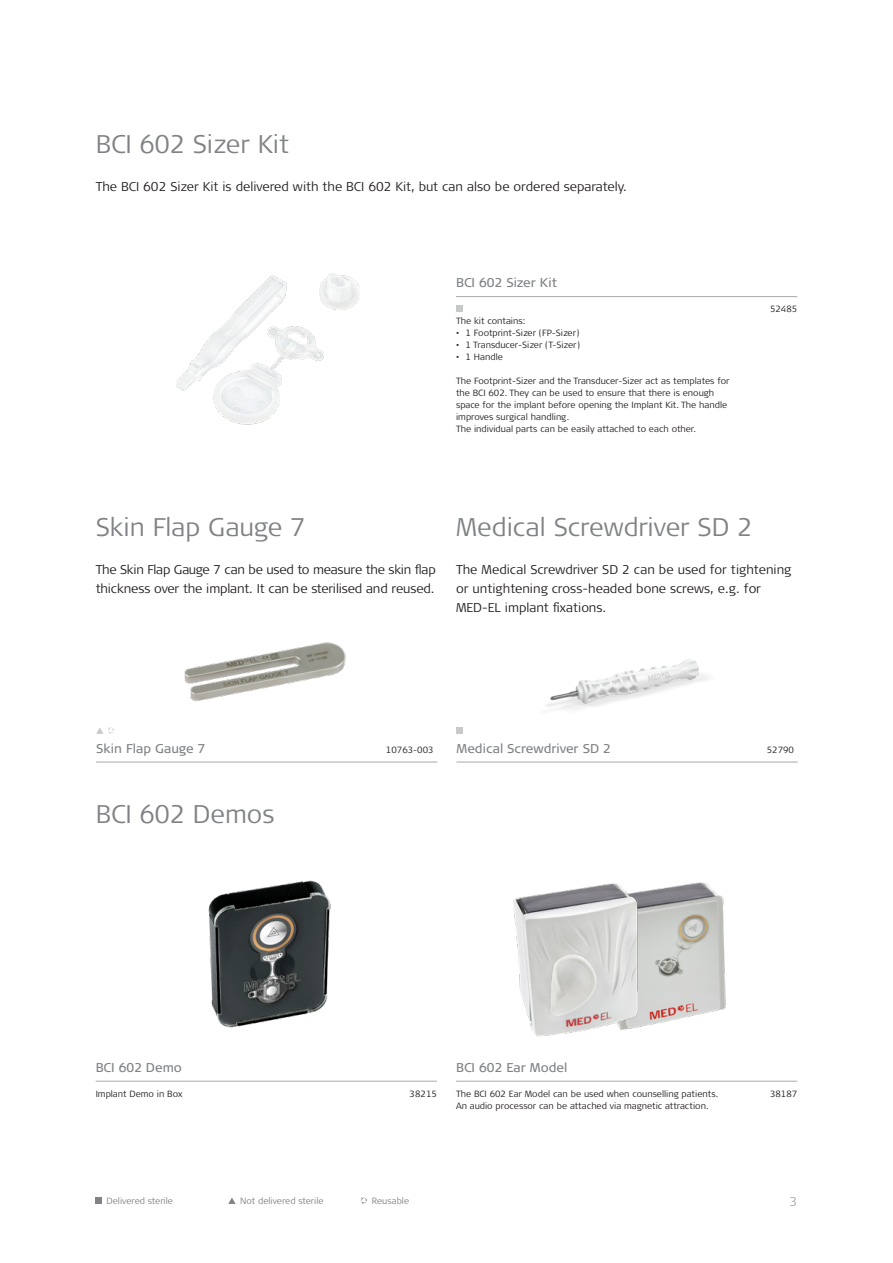
<style>
.page{position:relative;width:893px;height:1263px;background:#fff}
.page>*{position:absolute;margin:0;border:0;box-sizing:border-box;transform-origin:0 0}
.t1{font:300 25.5px "Signa Pro";color:#808285}
.t2{font:300 12.75px/19.2px "Signa Pro";color:#231f20}
.t3{font:300 12.75px/19.2px "Signa Pro";letter-spacing:-.02em;color:#231f20}
.t4{font:12.75px "Signa Pro";color:#808285}
.t5{font:300 12.75px "Signa Pro";color:#a8a9ad}
.t6{font:300 9px/12px "Signa Pro";color:#231f20}
.t7{font:300 9px "Signa Pro";color:#808285}
</style>
<div class="page">
<img style="left:184px;top:642px;width:162px;height:60px">
<img style="left:546px;top:659px;width:162px;height:50px">
<div style="left:456px;top:305px;width:6px;height:7px;background:#c7c8ca"></div>
<hr style="left:456px;top:296px;width:341px;height:1px;background:#a8a9ad">
<img style="left:176px;top:273px;width:183px;height:152px">
<svg style="left:96px;top:727px;width:18px;height:7px"></svg>
<div style="left:456px;top:727px;width:7px;height:7px;background:#c7c8ca"></div>
<hr style="left:96px;top:762px;width:341px;height:1px;background:#a8a9ad">
<hr style="left:456px;top:762px;width:342px;height:1px;background:#a8a9ad">
<div style="left:96px;top:1197px;width:6px;height:7px;background:#808285"></div>
<svg style="left:228px;top:1197px;width:8px;height:7px"></svg>
<svg style="left:361px;top:1197px;width:6px;height:7px"></svg>
<hr style="left:96px;top:1081px;width:341px;height:1px;background:#a8a9ad">
<hr style="left:456px;top:1081px;width:341px;height:1px;background:#a8a9ad">
<img style="left:208px;top:880px;width:123px;height:148px">
<img style="left:668px;top:882px;width:58px;height:139px">
<img style="left:513px;top:883px;width:155px;height:154px">
<h1 class="t1" style="left:96px;top:126px;width:195px">BCI 602 Sizer Kit</h1>
<h2 class="t2" style="left:96px;top:177px;width:532px">The BCI 602 Sizer Kit is delivered with the BCI 602 Kit, but can also be ordered separately.</h2>
<h2 class="t4" style="left:456px;top:274px;width:102px">BCI 602 Sizer Kit</h2>
<p class="t6" style="left:456px;top:314px;width:71px">The kit contains:</p>
<p class="t6" style="left:456px;top:326px;width:125px">• 1 Footprint-Sizer (FP-Sizer)</p>
<p class="t6" style="left:456px;top:338px;width:125px">• 1 Transducer-Sizer (T-Sizer)</p>
<p class="t6" style="left:456px;top:350px;width:48px">• 1 Handle</p>
<p class="t6" style="left:456px;top:374px;width:275px">The Footprint-Sizer and the Transducer-Sizer act as templates for the BCI 602. They can be used to ensure that there is enough space for the implant before opening the Implant Kit. The handle improves surgical handling.<br>The individual parts can be easily attached to each other.</p>
<p class="t6" style="left:770px;top:302px;width:29px">52485</p>
<h1 class="t1" style="left:96px;top:509px;width:211px">Skin Flap Gauge 7</h1>
<h1 class="t1" style="left:456px;top:509px;width:297px">Medical Screwdriver SD 2</h1>
<h2 class="t3" style="left:96px;top:559px;width:341px">The Skin Flap Gauge 7 can be used to measure the skin flap thickness over the implant. It can be sterilised and reused.</h2>
<h2 class="t2" style="left:456px;top:559px;width:337px">The Medical Screwdriver SD 2 can be used for tightening or untightening cross-headed bone screws, e.g. for<br>MED-EL implant fixations.</h2>
<h2 class="t4" style="left:96px;top:740px;width:111px">Skin Flap Gauge 7</h2>
<p class="t6" style="left:386px;top:743px;width:49px">10763-003</p>
<h2 class="t4" style="left:456px;top:740px;width:156px">Medical Screwdriver SD 2</h2>
<p class="t6" style="left:767px;top:743px;width:29px">52790</p>
<h1 class="t1" style="left:96px;top:796px;width:180px">BCI 602 Demos</h1>
<h2 class="t4" style="left:96px;top:1058px;width:88px">BCI 602 Demo</h2>
<h2 class="t4" style="left:456px;top:1058px;width:113px">BCI 602 Ear Model</h2>
<p class="t6" style="left:96px;top:1088px;width:88px">Implant Demo in Box</p>
<p class="t6" style="left:410px;top:1088px;width:29px">38215</p>
<p class="t6" style="left:456px;top:1088px;width:264px">The BCI 602 Ear Model can be used when counselling patients.<br>An audio processor can be attached via magnetic attraction.</p>
<p class="t6" style="left:770px;top:1088px;width:29px">38187</p>
<p class="t7" style="left:107px;top:1194px;width:68px">Delivered sterile</p>
<p class="t7" style="left:240px;top:1194px;width:85px">Not delivered sterile</p>
<p class="t7" style="left:372px;top:1194px;width:39px">Reusable</p>
<h2 class="t5" style="left:790px;top:1192px;width:9px">3</h2>
</div>
